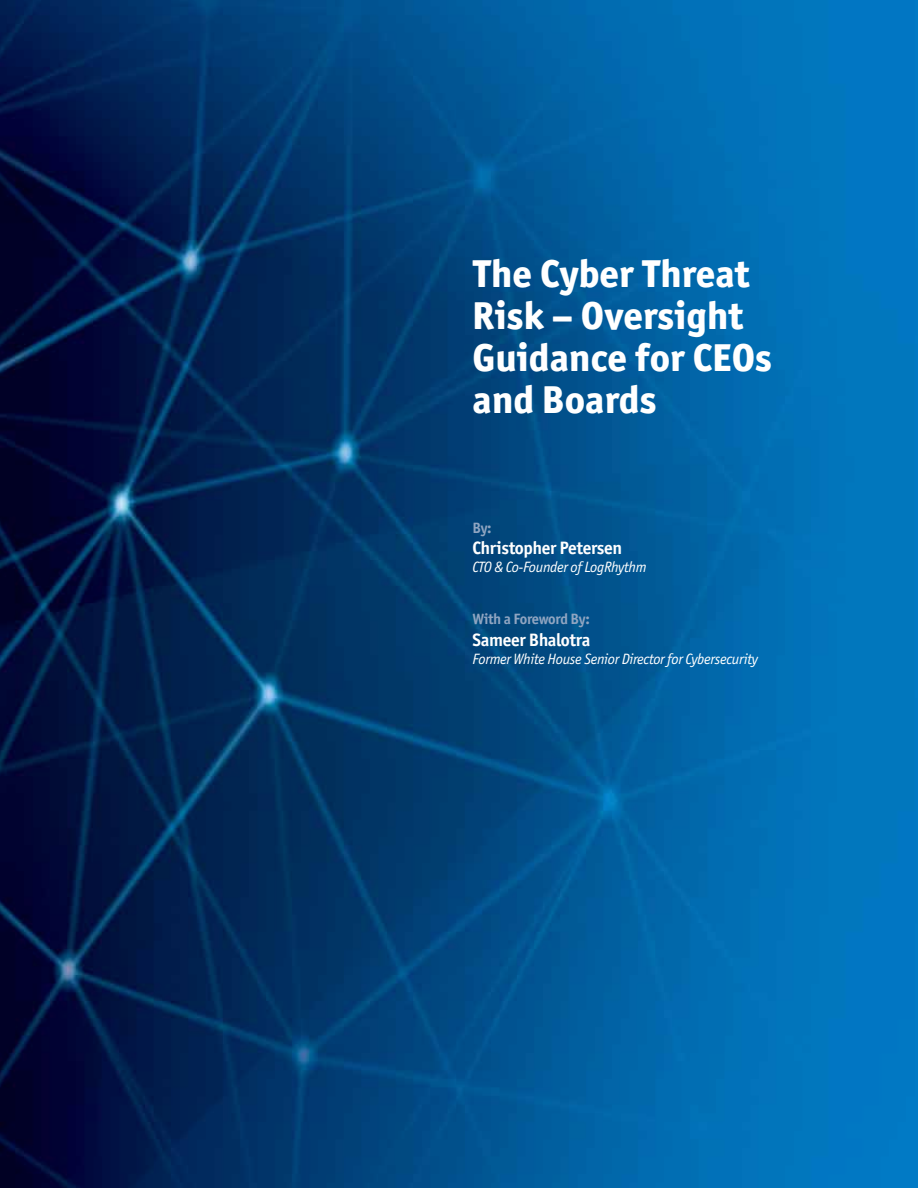
<style>
.page{position:relative;width:918px;height:1188px;background:#fff}
.page>*{position:absolute;margin:0;border:0;box-sizing:border-box;transform-origin:0 0}
.t1{font:800 39px/42px "Officina Sans ITC Std";color:#fff}
.t2{font:700 18px "Officina Sans ITC Std";letter-spacing:-.02em;color:#fff}
.t3{font:italic 15px "Officina Sans ITC Std";letter-spacing:-.02em;color:#fff}
.t4{font:700 15px "Officina Sans ITC Std";letter-spacing:-.02em;color:#90a5c1}
</style>
<div class="page">
<img style="left:0;top:0;width:918px;height:1188px">
<h1 class="t1" style="left:472px;top:253px;width:301px">The Cyber Threat<br>Risk – Oversight<br>Guidance for CEOs and Boards</h1>
<p class="t4" style="left:472px;top:518px;width:21px">By:</p>
<p class="t2" style="left:472px;top:537px;width:151px">Christopher Petersen</p>
<p class="t3" style="left:472px;top:559px;width:176px">CTO &amp; Co-Founder of LogRhythm</p>
<p class="t4" style="left:472px;top:610px;width:119px">With a Foreword By:</p>
<p class="t2" style="left:472px;top:628px;width:119px">Sameer Bhalotra</p>
<p class="t3" style="left:472px;top:650px;width:287px">Former White House Senior Director for Cybersecurity</p>
</div>
